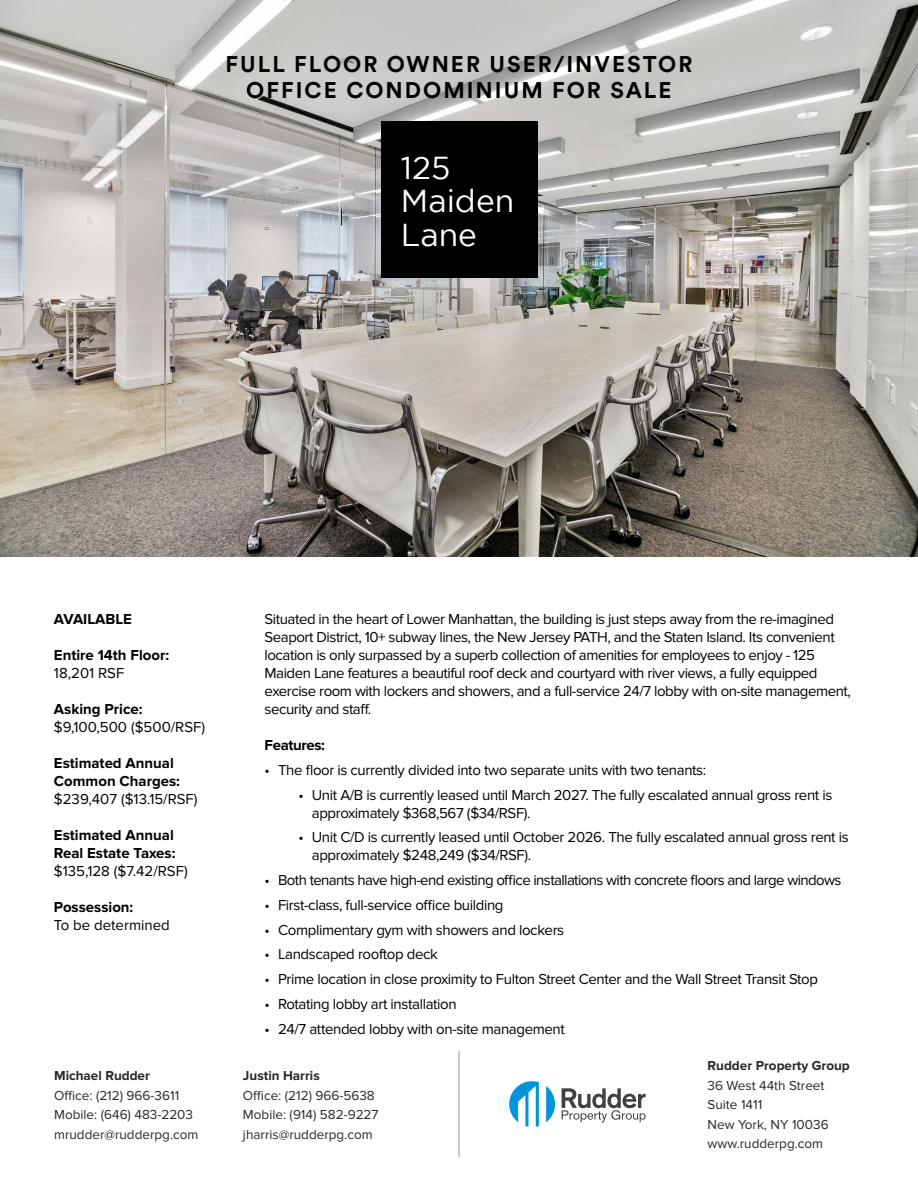
<style>
.page{position:relative;width:918px;height:1188px;background:#fff}
.page>*{position:absolute;margin:0;border:0;box-sizing:border-box;transform-origin:0 0}
.t1{font:31.65px/33.6px "Gotham HTF";color:#fff}
.t2{font:700 22.5px/25.5px "Circular Std";letter-spacing:.09em;color:#000;text-align:center}
.t3{font:15px/18px "Proxima Nova";letter-spacing:-.025em;color:#000}
.t4{font:700 15px/18px "Proxima Nova";color:#000}
.t5{font:15px "Proxima Nova";color:#000}
.t6{font:700 15px "Proxima Nova";letter-spacing:-.025em;color:#000}
.t7{font:13.5px/19.5px "Proxima Nova";color:#292829}
.t8{font:700 13.5px "Proxima Nova";color:#292829}
</style>
<div class="page">
<svg style="left:546px;top:1086px;width:9px;height:36px"></svg>
<svg style="left:509px;top:1081px;width:30px;height:46px"></svg>
<svg style="left:562px;top:1088px;width:84px;height:35px"></svg>
<hr style="left:459px;top:1051px;width:1px;height:106px;background:#939598">
<img style="left:0;top:0;width:918px;height:556px">
<div style="left:381px;top:122px;width:156px;height:156px;background:#000"></div>
<h2 class="t2" style="left:225px;top:51px;width:469px">FULL FLOOR OWNER USER/INVESTOR<br>OFFICE CONDOMINIUM FOR SALE</h2>
<h1 class="t1" style="left:401px;top:150px;width:115px">125<br>Maiden<br>Lane</h1>
<p class="t4" style="left:54px;top:611px;width:80px">AVAILABLE</p>
<p class="t4" style="left:54px;top:647px;width:117px">Entire 14th Floor:</p>
<p class="t3" style="left:54px;top:664px;width:72px">18,201 RSF</p>
<p class="t4" style="left:54px;top:701px;width:90px">Asking Price:</p>
<p class="t5" style="left:54px;top:719px;width:153px">$9,100,500 ($500/RSF)</p>
<p class="t4" style="left:54px;top:755px;width:128px">Estimated Annual<br>Common Charges:</p>
<p class="t5" style="left:54px;top:791px;width:145px">$239,407 ($13.15/RSF)</p>
<p class="t4" style="left:54px;top:827px;width:123px">Estimated Annual<br>Real Estate Taxes:</p>
<p class="t5" style="left:54px;top:863px;width:135px">$135,128 ($7.42/RSF)</p>
<p class="t4" style="left:54px;top:899px;width:81px">Possession:</p>
<p class="t5" style="left:54px;top:917px;width:117px">To be determined</p>
<p class="t8" style="left:54px;top:1068px;width:97px">Michael Rudder</p>
<p class="t7" style="left:54px;top:1086px;width:146px">Office: (212) 966-3611<br>Mobile: (646) 483-2203 mrudder@rudderpg.com</p>
<p class="t3" style="left:265px;top:610px;width:588px">Situated in the heart of Lower Manhattan, the building is just steps away from the re-imagined Seaport District, 10+ subway lines, the New Jersey PATH, and the Staten Island. Its convenient location is only surpassed by a superb collection of amenities for employees to enjoy - 125<br>Maiden Lane features a beautiful roof deck and courtyard with river views, a fully equipped exercise room with lockers and showers, and a full-service 24/7 lobby with on-site management, security and staff.</p>
<p class="t6" style="left:265px;top:737px;width:62px">Features:</p>
<p class="t3" style="left:265px;top:761px;width:443px">• The floor is currently divided into two separate units with two tenants:</p>
<p class="t3" style="left:312px;top:786px;width:522px;text-indent:-14px">• Unit A/B is currently leased until March 2027. The fully escalated annual gross rent is approximately $368,567 ($34/RSF).</p>
<p class="t3" style="left:312px;top:829px;width:538px;text-indent:-14px">• Unit C/D is currently leased until October 2026. The fully escalated annual gross rent is approximately $248,249 ($34/RSF).</p>
<p class="t3" style="left:265px;top:871px;width:579px">• Both tenants have high-end existing office installations with concrete floors and large windows</p>
<p class="t3" style="left:265px;top:896px;width:240px">• First-class, full-service office building</p>
<p class="t3" style="left:265px;top:921px;width:301px">• Complimentary gym with showers and lockers</p>
<p class="t3" style="left:265px;top:946px;width:175px">• Landscaped rooftop deck</p>
<p class="t3" style="left:265px;top:970px;width:555px">• Prime location in close proximity to Fulton Street Center and the Wall Street Transit Stop</p>
<p class="t3" style="left:265px;top:995px;width:194px">• Rotating lobby art installation</p>
<p class="t3" style="left:265px;top:1020px;width:302px">• 24/7 attended lobby with on-site management</p>
<p class="t8" style="left:243px;top:1068px;width:78px">Justin Harris</p>
<p class="t7" style="left:243px;top:1086px;width:137px">Office: (212) 966-5638<br>Mobile: (914) 582-9227 jharris@rudderpg.com</p>
<p class="t8" style="left:708px;top:1058px;width:144px">Rudder Property Group</p>
<p class="t7" style="left:708px;top:1076px;width:123px">36 West 44th Street<br>Suite 1411<br>New York, NY 10036 www.rudderpg.com</p>
</div>
